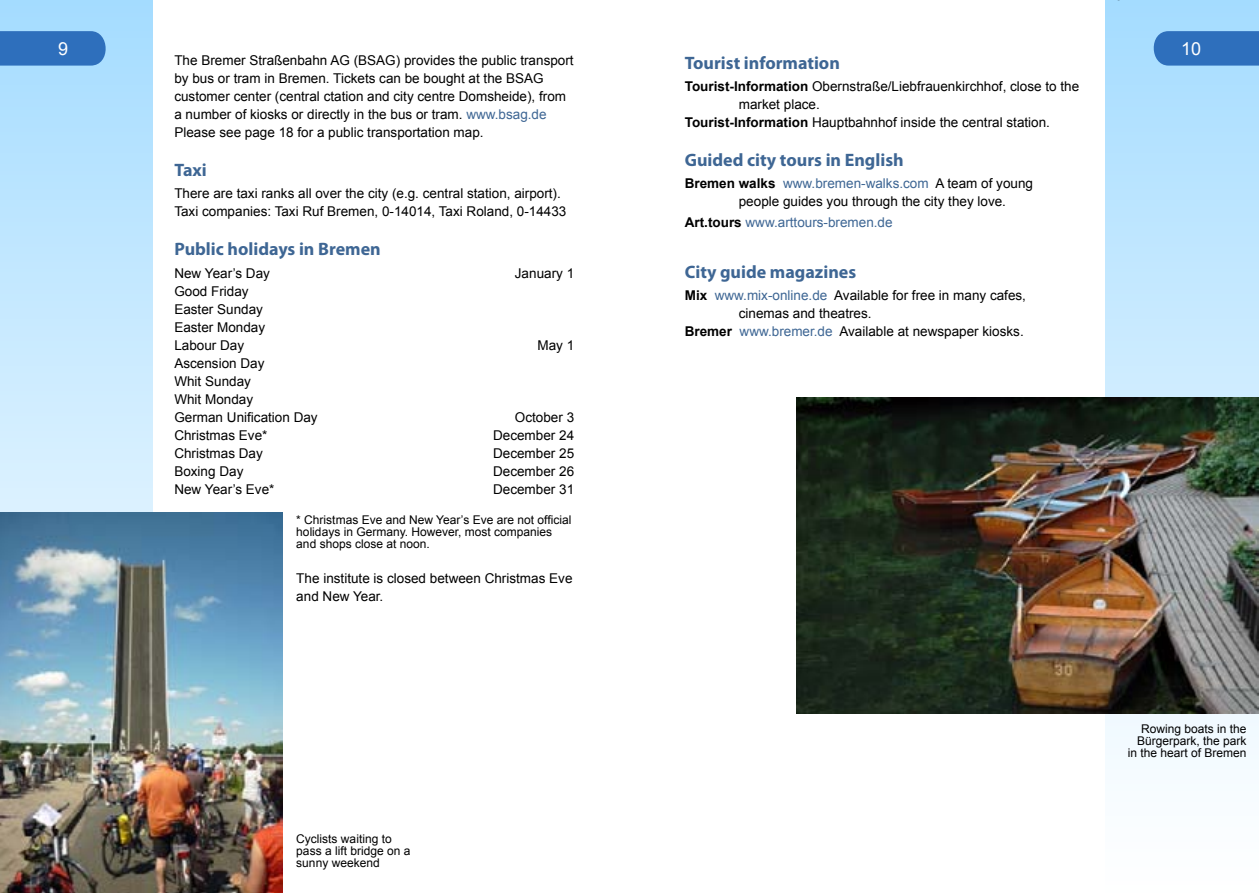
<style>
.page{position:relative;width:1259px;height:893px;background:#fff}
.page>*{position:absolute;margin:0;border:0;box-sizing:border-box;transform-origin:0 0}
.t1{font:700 18px "Myriad Pro";color:#3e6694}
.t2{font:18px "Arial";color:#fff}
.t3{font:13.5px/18px "Arial";color:#000}
.t4{font:13.5px "Arial";color:#3e6694}
.t5{font:12px/12px "Arial";color:#000}
.s1{color:#3e6694}
.s2{font-weight:700}
.s3{font-weight:700;color:#000}
</style>
<div class="page">
<svg style="left:0;top:0;width:153px;height:512px;background:#c1e7ff"></svg>
<svg style="left:1106px;top:0;width:153px;height:769px;background:#c1e6fd"></svg>
<svg style="left:0;top:31px;width:111px;height:35px;background:#3978c1"></svg>
<svg style="left:1148px;top:31px;width:111px;height:35px;background:#3979c2"></svg>
<img style="left:0;top:512px;width:282px;height:381px">
<img style="left:796px;top:398px;width:463px;height:315px">
<h1 class="t2" style="left:58px;top:37px;width:12px">9</h1>
<h1 class="t2" style="left:1181px;top:37px;width:22px">10</h1>
<p class="t3" style="left:174px;top:52px;width:401px">The Bremer Straßenbahn AG (BSAG) provides the public transport by bus or tram in Bremen. Tickets can be bought at the BSAG customer center (central ctation and city centre Domsheide), from a number of kiosks or directly in the bus or tram. <span class="s1">www.bsag.de </span>Please see page 18 for a public transportation map.</p>
<h1 class="t1" style="left:174px;top:158px;width:34px">Taxi</h1>
<p class="t3" style="left:174px;top:185px;width:393px">There are taxi ranks all over the city (e.g. central station, airport).<br>Taxi companies: Taxi Ruf Bremen, 0-14014, Taxi Roland, 0-14433</p>
<h1 class="t1" style="left:174px;top:238px;width:208px">Public holidays in Bremen</h1>
<p class="t3" style="left:174px;top:264px;width:97px">New Year’s Day</p>
<p class="t3" style="left:515px;top:264px;width:61px">January 1</p>
<p class="t3" style="left:174px;top:282px;width:92px">Good Friday<br>Easter Sunday<br>Easter Monday<br>Labour Day</p>
<h1 class="t1" style="left:685px;top:51px;width:157px">Tourist information</h1>
<p class="t3" style="left:685px;top:77px;width:396px"><span class="s2">Tourist-Information</span> Obernstraße/Liebfrauenkirchhof, close to the</p>
<p class="t3" style="left:739px;top:95px;width:83px">market place.</p>
<p class="t3" style="left:685px;top:113px;width:367px"><span class="s2">Tourist-Information</span> Hauptbahnhof inside the central station.</p>
<h1 class="t1" style="left:685px;top:148px;width:220px">Guided city tours in English</h1>
<p class="t3" style="left:739px;top:175px;width:296px;text-indent:-54px"><span class="s2">Bremen walks</span> <span class="s1">www.bremen-walks.com</span> A team of young people guides you through the city they love.</p>
<p class="t4" style="left:685px;top:214px;width:209px"><span class="s3">Art.tours</span> www.arttours-bremen.de</p>
<h1 class="t1" style="left:685px;top:260px;width:173px">City guide magazines</h1>
<p class="t3" style="left:685px;top:286px;width:343px"><span class="s2">Mix</span> <span class="s1">www.mix-online.de</span> Available for free in many cafes,</p>
<p class="t3" style="left:739px;top:304px;width:134px">cinemas and theatres.</p>
<p class="t3" style="left:685px;top:322px;width:340px"><span class="s2">Bremer</span> <span class="s1">www.bremer.de</span> Available at newspaper kiosks.</p>
<p class="t3" style="left:537px;top:336px;width:38px">May 1</p>
<p class="t3" style="left:174px;top:354px;width:145px">Ascension Day<br>Whit Sunday<br>Whit Monday<br>German Unification Day</p>
<p class="t3" style="left:515px;top:408px;width:61px">October 3</p>
<p class="t3" style="left:174px;top:426px;width:95px">Christmas Eve*</p>
<p class="t3" style="left:493px;top:426px;width:83px">December 24</p>
<p class="t3" style="left:174px;top:444px;width:90px">Christmas Day</p>
<p class="t3" style="left:493px;top:444px;width:83px">December 25</p>
<p class="t3" style="left:174px;top:462px;width:71px">Boxing Day</p>
<p class="t3" style="left:493px;top:462px;width:83px">December 26</p>
<p class="t3" style="left:174px;top:480px;width:102px">New Year’s Eve*</p>
<p class="t3" style="left:493px;top:480px;width:83px">December 31</p>
<p class="t5" style="left:296px;top:514px;width:277px">* Christmas Eve and New Year’s Eve are not official holidays in Germany. However, most companies and shops close at noon.</p>
<p class="t3" style="left:296px;top:569px;width:278px">The institute is closed between Christmas Eve and New Year.</p>
<p class="t5" style="left:296px;top:833px;width:116px">Cyclists waiting to pass a lift bridge on a sunny weekend</p>
<p class="t5" style="left:1127px;top:723px;width:120px;text-align:right">Rowing boats in the<br>Bürgerpark, the park in the heart of Bremen</p>
</div>
